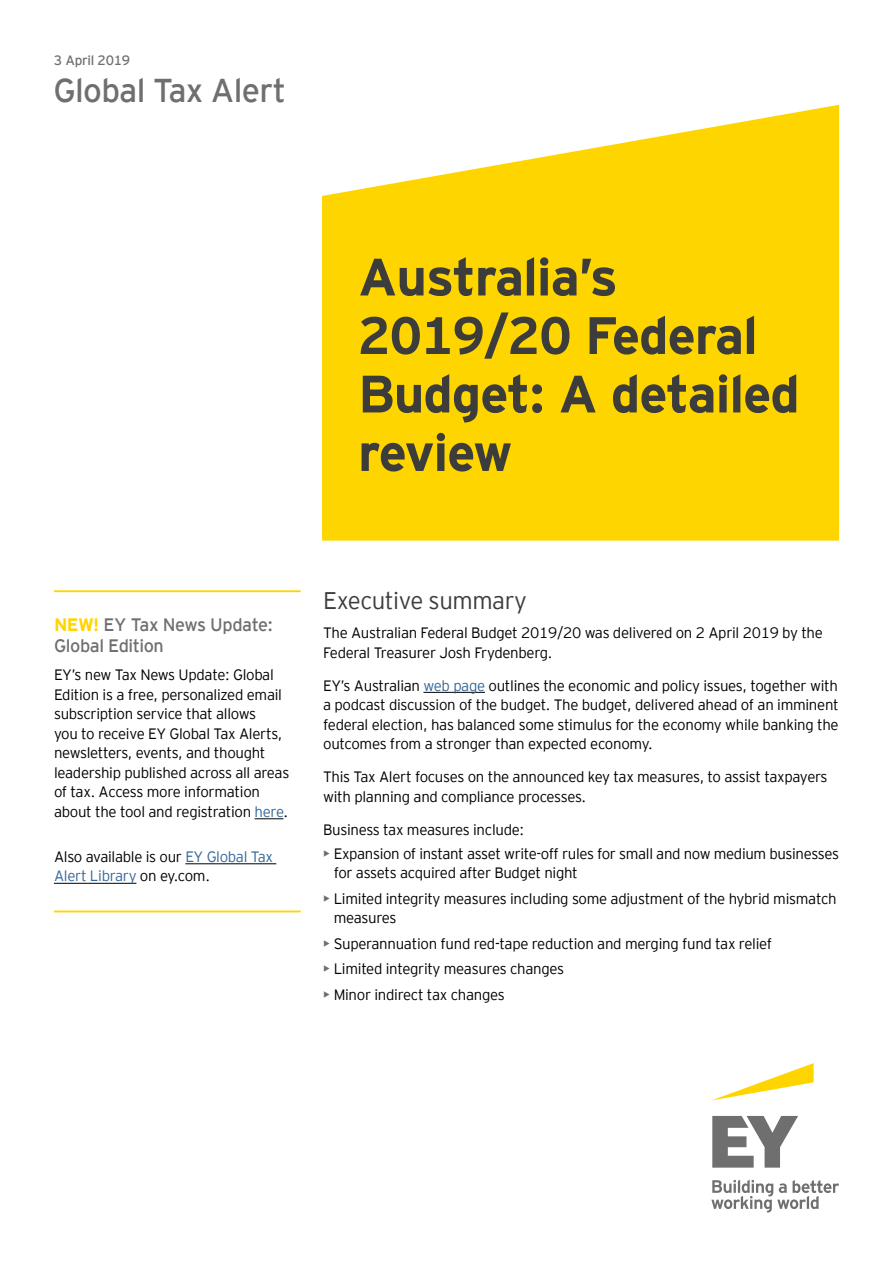
<style>
.page{position:relative;width:893px;height:1263px;background:#fff}
.page>*{position:absolute;margin:0;border:0;box-sizing:border-box;transform-origin:0 0}
.t1{font:700 52.5px/58.5px "EY Interstate";letter-spacing:-.02em;color:#3c3c3b}
.t2{font:33px "EY Interstate";letter-spacing:-.02em;color:#706f6f}
.t3{font:300 24px "EY Interstate";letter-spacing:-.02em;color:#3c3c3b}
.t4{font:18px/21px "EY Interstate";letter-spacing:-.025em;color:#706f6f}
.t5{font:300 15px/19.5px "EY Interstate";letter-spacing:-.02em;color:#000}
.t6{font:13.5px "EY Interstate";letter-spacing:-.02em;color:#706f6f}
.s1{font-weight:700;color:#ffd500}
.s2{color:#369}
.s3{font-weight:400;color:#706f6f}
</style>
<div class="page">
<svg style="left:322px;top:105px;width:517px;height:436px;background:#ffd91a"></svg>
<hr style="left:423px;top:692px;width:62px;height:1px;background:#000">
<hr style="left:54px;top:590px;width:247px;height:2px;background:#ffd500">
<svg style="left:255px;top:818px;width:28px;height:1px"></svg>
<hr style="left:185px;top:863px;width:91px;height:1px;background:#000">
<hr style="left:54px;top:883px;width:82px;height:1px;background:#000">
<hr style="left:54px;top:910px;width:247px;height:2px;background:#ffd500">
<svg style="left:713px;top:1063px;width:101px;height:37px"></svg>
<svg style="left:711px;top:1116px;width:128px;height:96px"></svg>
<p class="t6" style="left:54px;top:50px;width:78px">3 April 2019</p>
<h2 class="t2" style="left:53px;top:67px;width:234px">Global Tax Alert</h2>
<h1 class="t1" style="left:358px;top:244px;width:443px">Australia’s<br>2019/20 Federal<br>Budget: A detailed review</h1>
<p class="t4" style="left:54px;top:613px;width:220px"><span class="s1">NEW!</span> EY Tax News Update:<br>Global Edition</p>
<p class="t5" style="left:54px;top:664px;width:237px">EY’s new Tax News Update: Global Edition is a free, personalized email subscription service that allows<br>you to receive EY Global Tax Alerts, newsletters, events, and thought leadership published across all areas of tax. Access more information about the tool and registration <span class="s2">here</span>.</p>
<p class="t5" style="left:54px;top:846px;width:221px">Also available is our <span class="s2">EY Global Tax<br>Alert Library</span> on ey.com.</p>
<h3 class="t3" style="left:323px;top:584px;width:205px">Executive summary</h3>
<p class="t5" style="left:323px;top:622px;width:501px">The Australian Federal Budget 2019/20 was delivered on 2 April 2019 by the<br>Federal Treasurer Josh Frydenberg.</p>
<p class="t5" style="left:323px;top:674px;width:517px;text-align:justify">EY’s Australian <span class="s2">web page</span> outlines the economic and policy issues, together with a podcast discussion of the budget. The budget, delivered ahead of an imminent federal election, has balanced some stimulus for the economy while banking the outcomes from a stronger than expected economy.</p>
<p class="t5" style="left:323px;top:766px;width:506px">This Tax Alert focuses on the announced key tax measures, to assist taxpayers with planning and compliance processes.</p>
<p class="t5" style="left:323px;top:818px;width:203px">Business tax measures include:</p>
<p class="t5" style="left:334px;top:842px;width:507px;text-indent:-10px"><span class="s3">•</span> Expansion of instant asset write-off rules for small and now medium businesses for assets acquired after Budget night</p>
<p class="t5" style="left:334px;top:887px;width:504px;text-indent:-10px"><span class="s3">•</span> Limited integrity measures including some adjustment of the hybrid mismatch measures</p>
<p class="t5" style="left:323px;top:932px;width:450px"><span class="s3">•</span> Superannuation fund red-tape reduction and merging fund tax relief</p>
<p class="t5" style="left:323px;top:958px;width:242px"><span class="s3">•</span> Limited integrity measures changes</p>
<p class="t5" style="left:323px;top:983px;width:183px"><span class="s3">•</span> Minor indirect tax changes</p>
</div>
